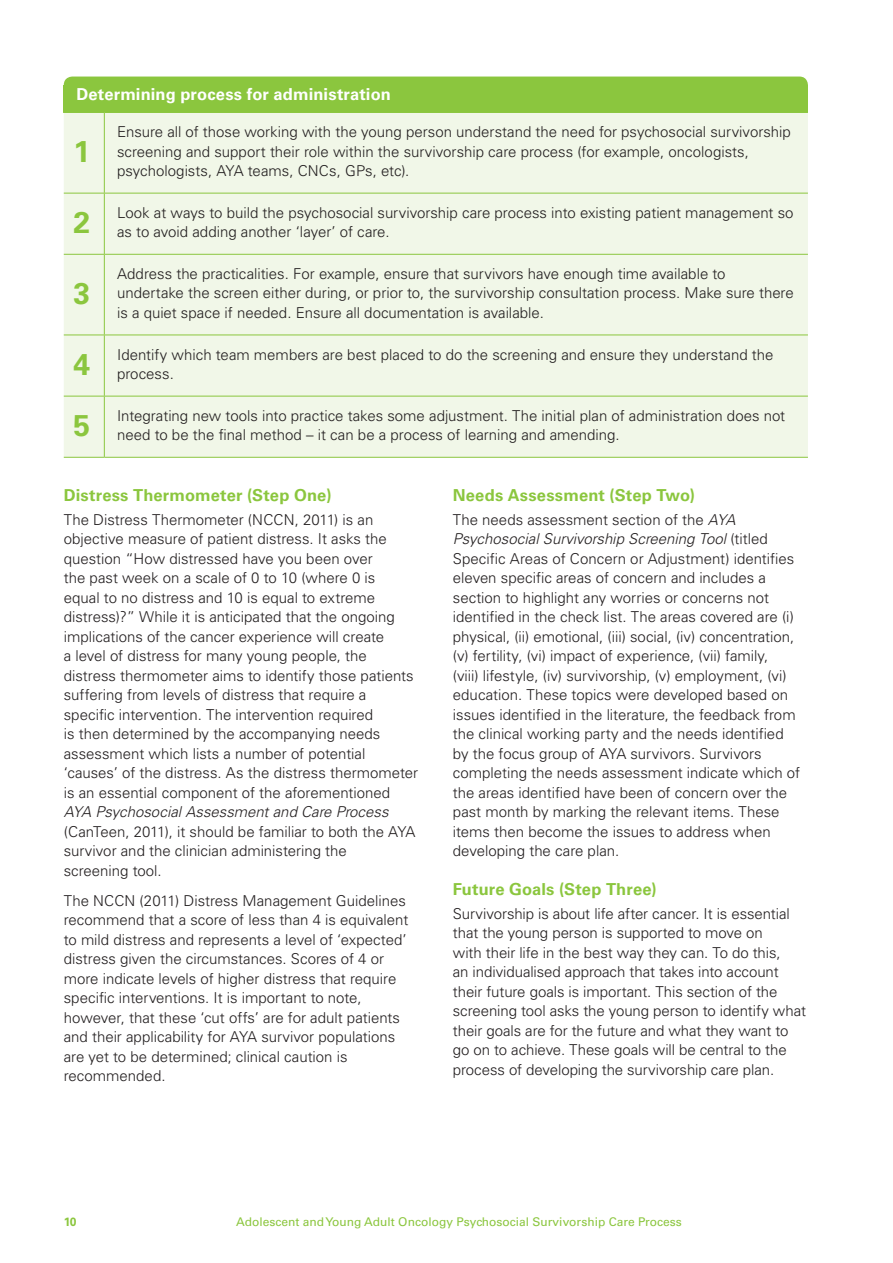
<style>
.page{position:relative;width:893px;height:1263px;background:#fff}
.page>*{position:absolute;margin:0;border:0;box-sizing:border-box;transform-origin:0 0}
.t1{font:700 30px "Univers";color:#8bc63e}
.t2{font:700 16.5px "Univers";letter-spacing:.01em;color:#8bc63e}
.t3{font:700 16.5px "Univers";letter-spacing:.01em;color:#fff}
.t4{font:300 15px/19.5px "Univers";color:#231f20}
.t5{font:italic 300 15px "Univers";color:#231f20}
.t6{font:12px "Univers";color:#8bc63e}
.t7{font:700 12px "Univers";color:#8bc63e}
.s1{font-style:italic}
</style>
<div class="page">
<div style="left:64px;top:85px;width:744px;height:27px;background:#8bc63e"></div>
<div style="left:64px;top:113px;width:744px;height:344px;background:#f1f7e8"></div>
<hr style="left:64px;top:112px;width:40px;height:1px;background:#8bc63e">
<hr style="left:104px;top:112px;width:704px;height:1px;background:#8bc63e">
<hr style="left:64px;top:193px;width:40px;height:1px;background:#8bc63e">
<hr style="left:104px;top:193px;width:704px;height:1px;background:#8bc63e">
<hr style="left:64px;top:254px;width:40px;height:1px;background:#8bc63e">
<hr style="left:104px;top:254px;width:704px;height:1px;background:#8bc63e">
<hr style="left:64px;top:335px;width:40px;height:1px;background:#8bc63e">
<hr style="left:104px;top:335px;width:704px;height:1px;background:#8bc63e">
<hr style="left:64px;top:396px;width:40px;height:1px;background:#8bc63e">
<hr style="left:104px;top:396px;width:704px;height:1px;background:#8bc63e">
<hr style="left:64px;top:457px;width:40px;height:1px;background:#8bc63e">
<hr style="left:104px;top:457px;width:704px;height:1px;background:#8bc63e">
<hr style="left:104px;top:113px;width:1px;height:80px;background:#8bc63e">
<hr style="left:104px;top:193px;width:1px;height:61px;background:#8bc63e">
<hr style="left:104px;top:255px;width:1px;height:80px;background:#8bc63e">
<hr style="left:104px;top:335px;width:1px;height:61px;background:#8bc63e">
<hr style="left:104px;top:396px;width:1px;height:61px;background:#8bc63e">
<div style="left:64px;top:77px;width:744px;height:8px;background:#8bc63e"></div>
<p class="t3" style="left:77px;top:84px;width:316px">Determining process for administration</p>
<h1 class="t1" style="left:74px;top:134px;width:18px">1</h1>
<p class="t4" style="left:117px;top:122px;width:675px">Ensure all of those working with the young person understand the need for psychosocial survivorship screening and support their role within the survivorship care process (for example, oncologists, psychologists, AYA teams, CNCs, GPs, etc).</p>
<h1 class="t1" style="left:74px;top:205px;width:18px">2</h1>
<p class="t4" style="left:117px;top:203px;width:678px">Look at ways to build the psychosocial survivorship care process into existing patient management so as to avoid adding another ‘layer’ of care.</p>
<h1 class="t1" style="left:74px;top:276px;width:18px">3</h1>
<p class="t4" style="left:117px;top:264px;width:678px">Address the practicalities. For example, ensure that survivors have enough time available to undertake the screen either during, or prior to, the survivorship consultation process. Make sure there is a quiet space if needed. Ensure all documentation is available.</p>
<h1 class="t1" style="left:74px;top:346px;width:18px">4</h1>
<p class="t4" style="left:117px;top:345px;width:658px">Identify which team members are best placed to do the screening and ensure they understand the process.</p>
<h1 class="t1" style="left:74px;top:408px;width:18px">5</h1>
<p class="t4" style="left:117px;top:406px;width:670px">Integrating new tools into practice takes some adjustment. The initial plan of administration does not need to be the final method – it can be a process of learning and amending.</p>
<p class="t2" style="left:64px;top:485px;width:269px">Distress Thermometer (Step One)</p>
<p class="t4" style="left:64px;top:510px;width:356px">The Distress Thermometer (NCCN, 2011) is an objective measure of patient distress. It asks the question “How distressed have you been over<br>the past week on a scale of 0 to 10 (where 0 is<br>equal to no distress and 10 is equal to extreme distress)?” While it is anticipated that the ongoing implications of the cancer experience will create<br>a level of distress for many young people, the distress thermometer aims to identify those patients suffering from levels of distress that require a specific intervention. The intervention required<br>is then determined by the accompanying needs assessment which lists a number of potential ‘causes’ of the distress. As the distress thermometer is an essential component of the aforementioned</p>
<p class="t5" style="left:64px;top:803px;width:326px">AYA Psychosocial Assessment and Care Process</p>
<p class="t4" style="left:64px;top:822px;width:353px">(CanTeen, 2011), it should be familiar to both the AYA survivor and the clinician administering the<br>screening tool.</p>
<p class="t4" style="left:64px;top:891px;width:346px">The NCCN (2011) Distress Management Guidelines recommend that a score of less than 4 is equivalent to mild distress and represents a level of ‘expected’ distress given the circumstances. Scores of 4 or more indicate levels of higher distress that require specific interventions. It is important to note, however, that these ‘cut offs’ are for adult patients and their applicability for AYA survivor populations are yet to be determined; clinical caution is recommended.</p>
<p class="t2" style="left:453px;top:485px;width:244px">Needs Assessment (Step Two)</p>
<p class="t4" style="left:453px;top:510px;width:349px">The needs assessment section of the <span class="s1">AYA Psychosocial Survivorship Screening Tool</span> (titled Specific Areas of Concern or Adjustment) identifies eleven specific areas of concern and includes a section to highlight any worries or concerns not identified in the check list. The areas covered are (i) physical, (ii) emotional, (iii) social, (iv) concentration, (v) fertility, (vi) impact of experience, (vii) family,<br>(viii) lifestyle, (iv) survivorship, (v) employment, (vi) education. These topics were developed based on issues identified in the literature, the feedback from the clinical working party and the needs identified by the focus group of AYA survivors. Survivors completing the needs assessment indicate which of the areas identified have been of concern over the past month by marking the relevant items. These items then become the issues to address when developing the care plan.</p>
<p class="t2" style="left:453px;top:879px;width:205px">Future Goals (Step Three)</p>
<p class="t4" style="left:453px;top:903px;width:355px">Survivorship is about life after cancer. It is essential that the young person is supported to move on<br>with their life in the best way they can. To do this,<br>an individualised approach that takes into account their future goals is important. This section of the screening tool asks the young person to identify what their goals are for the future and what they want to go on to achieve. These goals will be central to the process of developing the survivorship care plan.</p>
<p class="t7" style="left:64px;top:1215px;width:14px">10</p>
<p class="t6" style="left:236px;top:1215px;width:447px">Adolescent and Young Adult Oncology Psychosocial Survivorship Care Process</p>
</div>
